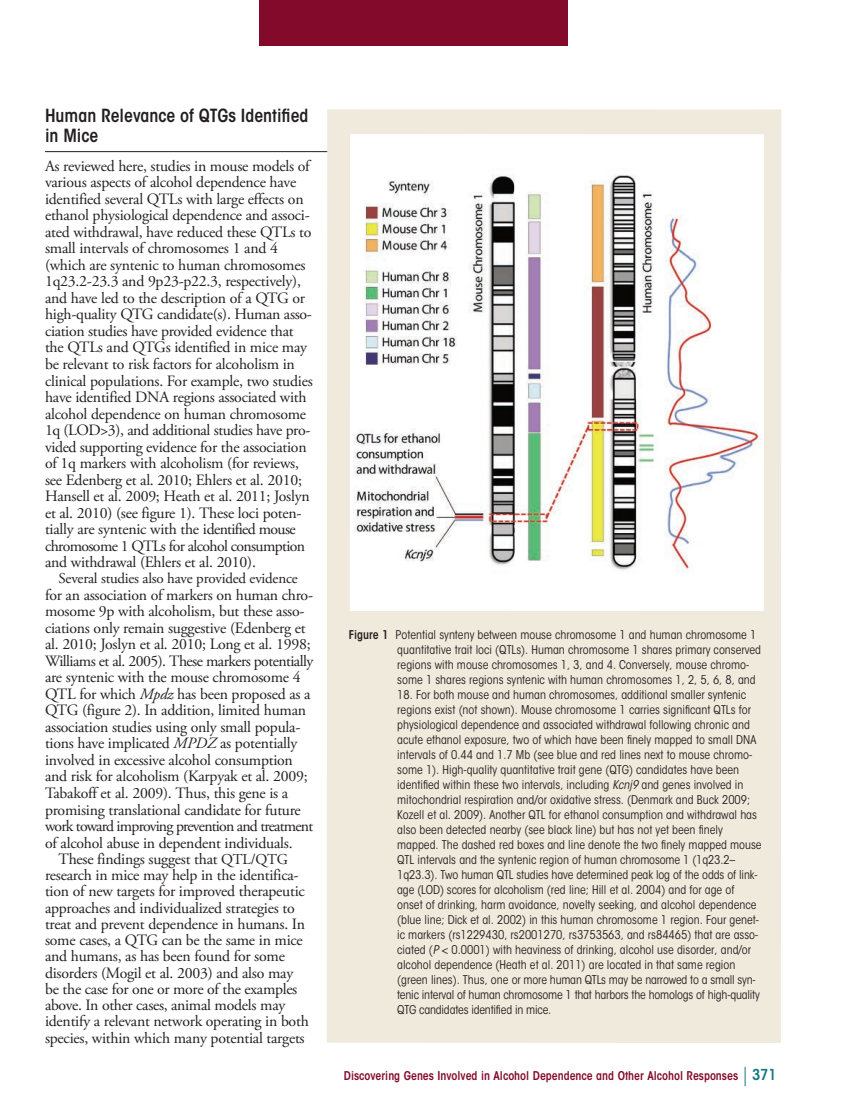
<style>
.page{position:relative;width:851px;height:1107px;background:#fff}
.page>*{position:absolute;margin:0;border:0;box-sizing:border-box;transform-origin:0 0}
.t1{font:600 condensed 18px/20.2px "ITC Avant Garde Std";color:#231f20}
.t2{font:15.75px/16.5px "Adobe Garamond Pro";letter-spacing:-.015em;color:#231f20}
.t3{font:15.75px "Adobe Garamond Pro";letter-spacing:-.035em;color:#231f20}
.t4{font:15.75px "Adobe Garamond Pro";letter-spacing:-.05em;color:#231f20}
.t5{font:15px "Adobe Garamond Pro";letter-spacing:-.015em;color:#231f20}
.t6{font:condensed 12px/15px "ITC Avant Garde Std";color:#231f20}
.t7{font:600 condensed 12px "ITC Avant Garde Std";color:#830a2b}
.s1{font-style:italic}
.s2{font-size:15px}
.s3{font-weight:600}
.s4{font-size:15px;color:#147586}
</style>
<div class="page">
<svg style="left:744px;top:1067px;width:1px;height:19px"></svg>
<hr style="left:45px;top:151px;width:358px;height:1px;background:#231f20">
<div style="left:259px;top:0;width:308px;height:46px;background:#830a2b"></div>
<div style="left:327px;top:109px;width:454px;height:934px;background:#f0eadc"></div>
<div style="left:350px;top:134px;width:414px;height:477px;background:#fff"></div>
<img style="left:353px;top:174px;width:408px;height:399px">
<h2 class="t1" style="left:45px;top:107px;width:265px">Human Relevance of QTGs Identified in Mice</h2>
<p class="t2" style="left:45px;top:159px;width:269px">As reviewed here, studies in mouse models of various aspects of alcohol dependence have identified several QTLs with large effects on ethanol physiological dependence and associ&shy;ated withdrawal, have reduced these QTLs to small intervals of chromosomes 1 and 4 (which are syntenic to human chromosomes 1q23.2-23.3 and 9p23-p22.3, respectively), and have led to the description of a QTG or high-quality QTG candidate(s). Human asso&shy;ciation studies have provided evidence that the QTLs and QTGs identified in mice may be relevant to risk factors for alcoholism in clinical populations. For example, two studies have identified DNA regions associated with alcohol dependence on human chromosome 1q (LOD&gt;3), and additional studies have pro&shy;vided supporting evidence for the association of 1q markers with alcoholism (for reviews, see Edenberg et al. 2010; Ehlers et al. 2010; Hansell et al. 2009; Heath et al. 2011; Joslyn et al. 2010) (see figure 1). These loci poten&shy;tially are syntenic with the identified mouse chromosome 1 QTLs for alcohol consumption and withdrawal (Ehlers et al. 2010).</p>
<p class="t5" style="left:58px;top:573px;width:241px">Several studies also have provided evidence</p>
<p class="t2" style="left:45px;top:588px;width:269px">for an association of markers on human chro-</p>
<p class="t2" style="left:45px;top:605px;width:261px">mosome 9p with alcoholism, but these asso-</p>
<p class="t2" style="left:45px;top:621px;width:262px">ciations only remain suggestive (Edenberg et</p>
<p class="t2" style="left:45px;top:638px;width:267px">al. 2010; Joslyn et al. 2010; Long et al. 1998;</p>
<p class="t3" style="left:45px;top:655px;width:270px">Williams et al. 2005). These markers potentially</p>
<p class="t2" style="left:45px;top:671px;width:257px">are syntenic with the mouse chromosome 4</p>
<p class="t2" style="left:45px;top:687px;width:267px">QTL for which <span class="s1">Mpdz</span> has been proposed as a</p>
<p class="t2" style="left:45px;top:704px;width:262px">QTG (figure 2). In addition, limited human</p>
<p class="t2" style="left:45px;top:720px;width:257px">association studies using only small popula-</p>
<p class="t2" style="left:45px;top:737px;width:254px">tions have implicated <span class="s1">MPDZ</span> as potentially</p>
<p class="t2" style="left:45px;top:753px;width:249px">involved in excessive alcohol consumption</p>
<p class="t2" style="left:45px;top:770px;width:264px">and risk for alcoholism (Karpyak et al. 2009;</p>
<p class="t2" style="left:45px;top:786px;width:245px">Tabakoff et al. 2009). Thus, this gene is a</p>
<p class="t2" style="left:45px;top:803px;width:257px">promising translational candidate for future</p>
<p class="t4" style="left:45px;top:820px;width:270px">work toward improving prevention and treatment</p>
<p class="t2" style="left:45px;top:836px;width:249px">of alcohol abuse in dependent individuals.</p>
<p class="t2" style="left:58px;top:852px;width:231px">These findings suggest that <span class="s2">QTL/QTG</span></p>
<p class="t2" style="left:45px;top:868px;width:255px">research in mice may help in the identifica-</p>
<p class="t2" style="left:45px;top:884px;width:261px">tion of new targets for improved therapeutic</p>
<p class="t2" style="left:45px;top:901px;width:251px">approaches and individualized strategies to</p>
<p class="t2" style="left:45px;top:917px;width:261px">treat and prevent dependence in humans. In</p>
<p class="t2" style="left:45px;top:933px;width:259px">some cases, a QTG can be the same in mice</p>
<p class="t2" style="left:45px;top:949px;width:241px">and humans, as has been found for some</p>
<p class="t2" style="left:45px;top:966px;width:250px">disorders (Mogil et al. 2003) and also may</p>
<p class="t2" style="left:45px;top:982px;width:254px">be the case for one or more of the examples</p>
<p class="t2" style="left:45px;top:998px;width:242px">above. In other cases, animal models may</p>
<p class="t2" style="left:45px;top:1015px;width:265px">identify a relevant network operating in both</p>
<p class="t2" style="left:45px;top:1031px;width:261px">species, within which many potential targets</p>
<p class="t6" style="left:397px;top:629px;width:365px;text-indent:-48px"><span class="s3">Figure 1</span> Potential synteny between mouse chromosome 1 and human chromosome 1 quantitative trait loci (QTLs). Human chromosome 1 shares primary conserved regions with mouse chromosomes 1, 3, and 4. Conversely, mouse chromo&shy;some 1 shares regions syntenic with human chromosomes 1, 2, 5, 6, 8, and</p>
<p class="t6" style="left:397px;top:689px;width:366px">18. For both mouse and human chromosomes, additional smaller syntenic regions exist (not shown). Mouse chromosome 1 carries significant QTLs for physiological dependence and associated withdrawal following chronic and acute ethanol exposure, two of which have been finely mapped to small DNA intervals of 0.44 and 1.7 Mb (see blue and red lines next to mouse chromo&shy;some 1). High-quality quantitative trait gene (QTG) candidates have been identified within these two intervals, including <span class="s1">Kcnj9</span> and genes involved in mitochondrial respiration and/or oxidative stress. (Denmark and Buck 2009; Kozell et al. 2009). Another QTL for ethanol consumption and withdrawal has also been detected nearby (see black line) but has not yet been finely mapped. The dashed red boxes and line denote the two finely mapped mouse QTL intervals and the syntenic region of human chromosome 1 (1q23.2– 1q23.3). Two human QTL studies have determined peak log of the odds of link&shy;age (LOD) scores for alcoholism (red line; Hill et al. 2004) and for age of onset of drinking, harm avoidance, novelty seeking, and alcohol dependence (blue line; Dick et al. 2002) in this human chromosome 1 region. Four genet&shy;ic markers (rs1229430, rs2001270, rs3753563, and rs84465) that are asso&shy;ciated (<span class="s1">P</span> &lt; 0.0001) with heaviness of drinking, alcohol use disorder, and/or alcohol dependence (Heath et al. 2011) are located in that same region (green lines). Thus, one or more human QTLs may be narrowed to a small syn&shy;tenic interval of human chromosome 1 that harbors the homologs of high-quality QTG candidates identified in mice.</p>
<p class="t7" style="left:344px;top:1071px;width:434px">Discovering Genes Involved in Alcohol Dependence and Other Alcohol Responses <span class="s4">371</span></p>
</div>
